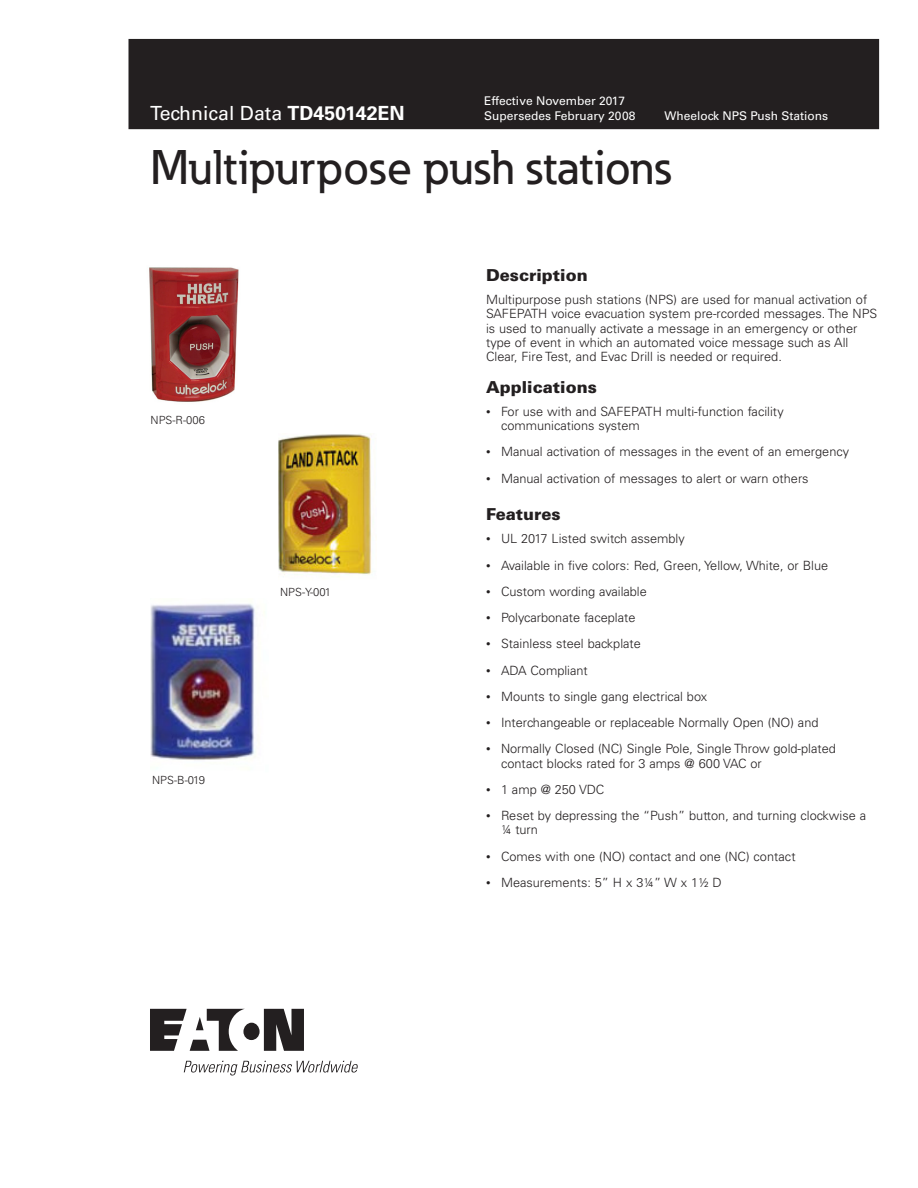
<style>
.page{position:relative;width:918px;height:1188px;background:#fff}
.page>*{position:absolute;margin:0;border:0;box-sizing:border-box;transform-origin:0 0}
._00_Product{font:500 48px "Eaton";color:#231f20}
._00_Application{font:19.5px "Univers LT Std";color:#fff}
._01_Head1{font:900 16.5px "Univers LT Pro 75";color:#231f20}
._02_Body{font:300 12.75px/14.2px "Univers LT Std";color:#231f20}
.t1{font:12px/15px "Univers LT Std";color:#fff}
._06_Caption{font:300 11.25px "Univers LT Pro 45";color:#231f20}
.s1{font-weight:700}
.s2{font-family:"Univers LT Pro 45";font-size:9px}
</style>
<div class="page">
<div style="left:129px;top:39px;width:750px;height:90px;background:#231f20"></div>
<img style="left:279px;top:434px;width:93px;height:143px">
<img style="left:149px;top:267px;width:90px;height:135px">
<img style="left:150px;top:604px;width:106px;height:156px">
<svg style="left:150px;top:1009px;width:154px;height:42px"></svg>
<svg style="left:184px;top:1061px;width:174px;height:15px"></svg>
<p class="_00_Application" style="left:150px;top:102px;width:256px">Technical Data <span class="s1">TD450142EN</span></p>
<p class="t1" style="left:484px;top:93px;width:153px">Effective November 2017<br>Supersedes February 2008</p>
<p class="t1" style="left:664px;top:108px;width:165px">Wheelock NPS Push Stations</p>
<p class="_00_Product" style="left:150px;top:138px;width:523px">Multipurpose push stations</p>
<p class="_06_Caption" style="left:151px;top:413px;width:56px">NPS-R-006</p>
<p class="_06_Caption" style="left:152px;top:773px;width:54px">NPS-B-019</p>
<p class="_06_Caption" style="left:280px;top:585px;width:52px">NPS-Y-001</p>
<p class="_01_Head1" style="left:486px;top:265px;width:103px">Description</p>
<p class="_02_Body" style="left:486px;top:293px;width:393px">Multipurpose push stations (NPS) are used for manual activation of SAFEPATH voice evacuation system pre-rcorded messages. The NPS is used to manually activate a message in an emergency or other type of event in which an automated voice message such as All Clear, Fire Test, and Evac Drill is needed or required.</p>
<p class="_01_Head1" style="left:486px;top:376px;width:112px">Applications</p>
<p class="_02_Body" style="left:501px;top:404px;width:284px;text-indent:-15px"><span class="s2">•</span> For use with and SAFEPATH multi-function facility communications system</p>
<p class="_02_Body" style="left:486px;top:445px;width:365px"><span class="s2">•</span> Manual activation of messages in the event of an emergency</p>
<p class="_02_Body" style="left:486px;top:471px;width:324px"><span class="s2">•</span> Manual activation of messages to alert or warn others</p>
<p class="_01_Head1" style="left:486px;top:504px;width:76px">Features</p>
<p class="_02_Body" style="left:486px;top:532px;width:200px"><span class="s2">•</span> UL 2017 Listed switch assembly</p>
<p class="_02_Body" style="left:486px;top:558px;width:344px"><span class="s2">•</span> Available in five colors: Red, Green, Yellow, White, or Blue</p>
<p class="_02_Body" style="left:486px;top:584px;width:162px"><span class="s2">•</span> Custom wording available</p>
<p class="_02_Body" style="left:486px;top:611px;width:151px"><span class="s2">•</span> Polycarbonate faceplate</p>
<p class="_02_Body" style="left:486px;top:637px;width:156px"><span class="s2">•</span> Stainless steel backplate</p>
<p class="_02_Body" style="left:486px;top:663px;width:103px"><span class="s2">•</span> ADA Compliant</p>
<p class="_02_Body" style="left:486px;top:689px;width:223px"><span class="s2">•</span> Mounts to single gang electrical box</p>
<p class="_02_Body" style="left:486px;top:716px;width:334px"><span class="s2">•</span> Interchangeable or replaceable Normally Open (NO) and</p>
<p class="_02_Body" style="left:501px;top:742px;width:336px;text-indent:-15px"><span class="s2">•</span> Normally Closed (NC) Single Pole, Single Throw gold-plated contact blocks rated for 3 amps @ 600 VAC or</p>
<p class="_02_Body" style="left:486px;top:782px;width:120px"><span class="s2">•</span> 1 amp @ 250 VDC</p>
<p class="_02_Body" style="left:501px;top:809px;width:367px;text-indent:-15px"><span class="s2">•</span> Reset by depressing the “Push” button, and turning clockwise a ¼ turn</p>
<p class="_02_Body" style="left:486px;top:849px;width:311px"><span class="s2">•</span> Comes with one (NO) contact and one (NC) contact</p>
<p class="_02_Body" style="left:486px;top:875px;width:237px"><span class="s2">•</span> Measurements: 5” H x 3¼” W x 1½ D</p>
</div>
